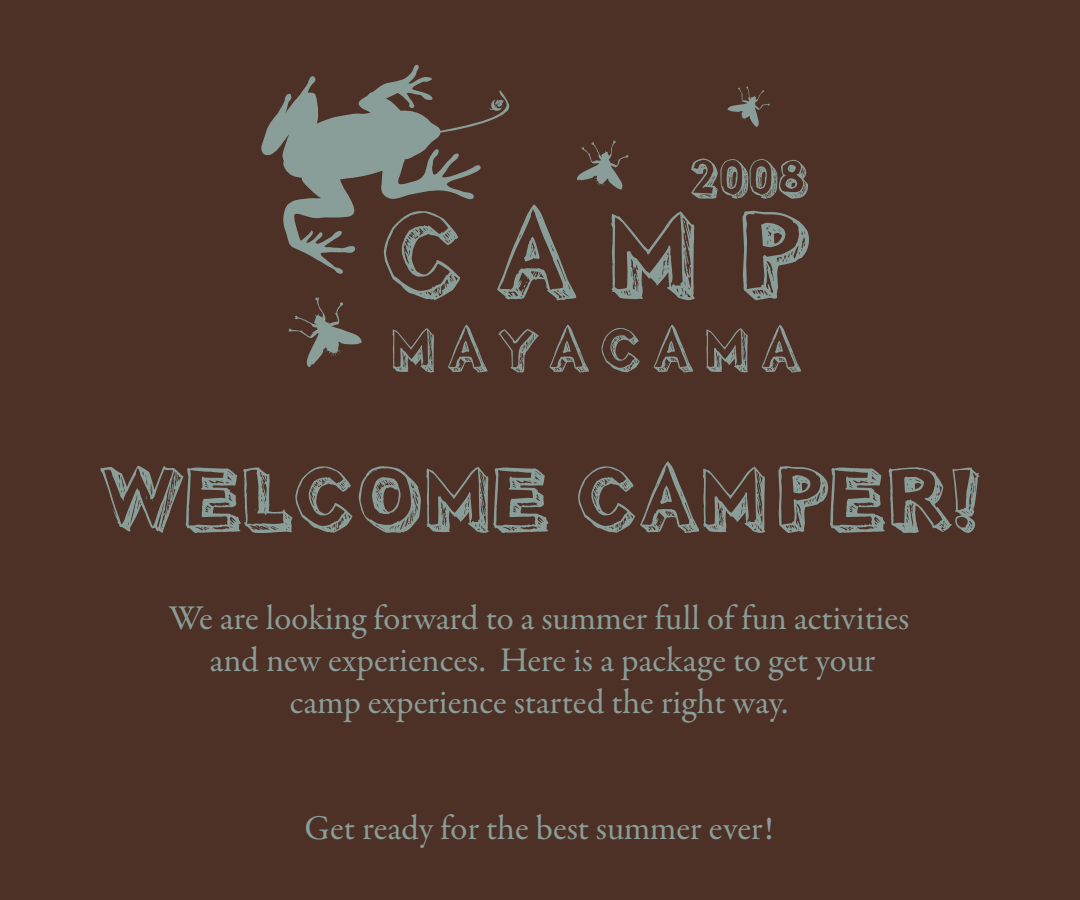
<style>
.page{position:relative;width:1080px;height:900px;background:#4d3026}
.page>*{position:absolute;margin:0;border:0;box-sizing:border-box;transform-origin:0 0}
.t1{font:90px "pointy";color:#8a9e99}
.t2{font:52.5px "pointy";color:#8a9e99}
.t3{font:35px/42px "Garamond Premr Pro";color:#8a9e99;text-align:center}
</style>
<div class="page">
<svg style="left:390px;top:274px;width:70px;height:26px"></svg>
<svg style="left:497px;top:204px;width:79px;height:96px"></svg>
<svg style="left:611px;top:211px;width:84px;height:89px"></svg>
<svg style="left:743px;top:211px;width:66px;height:89px"></svg>
<svg style="left:393px;top:328px;width:41px;height:44px"></svg>
<svg style="left:448px;top:324px;width:40px;height:48px"></svg>
<svg style="left:499px;top:329px;width:39px;height:43px"></svg>
<svg style="left:549px;top:324px;width:40px;height:48px"></svg>
<svg style="left:602px;top:328px;width:38px;height:44px"></svg>
<svg style="left:654px;top:324px;width:39px;height:48px"></svg>
<svg style="left:706px;top:328px;width:42px;height:44px"></svg>
<svg style="left:762px;top:324px;width:39px;height:48px"></svg>
<svg style="left:261px;top:65px;width:220px;height:209px"></svg>
<svg style="left:399px;top:90px;width:110px;height:49px"></svg>
<svg style="left:288px;top:297px;width:74px;height:70px"></svg>
<svg style="left:577px;top:141px;width:51px;height:49px"></svg>
<svg style="left:727px;top:86px;width:43px;height:41px"></svg>
<p class="t2" style="left:691px;top:156px;width:118px">2008</p>
<p class="t1" style="left:101px;top:460px;width:878px">WELCOME CAMPER!</p>
<p class="t3" style="left:169px;top:598px;width:742px">We are looking forward to a summer full of fun activities and new experiences. Here is a package to get your camp experience started the right way.</p>
<p class="t3" style="left:304px;top:808px;width:471px">Get ready for the best summer ever!</p>
</div>
